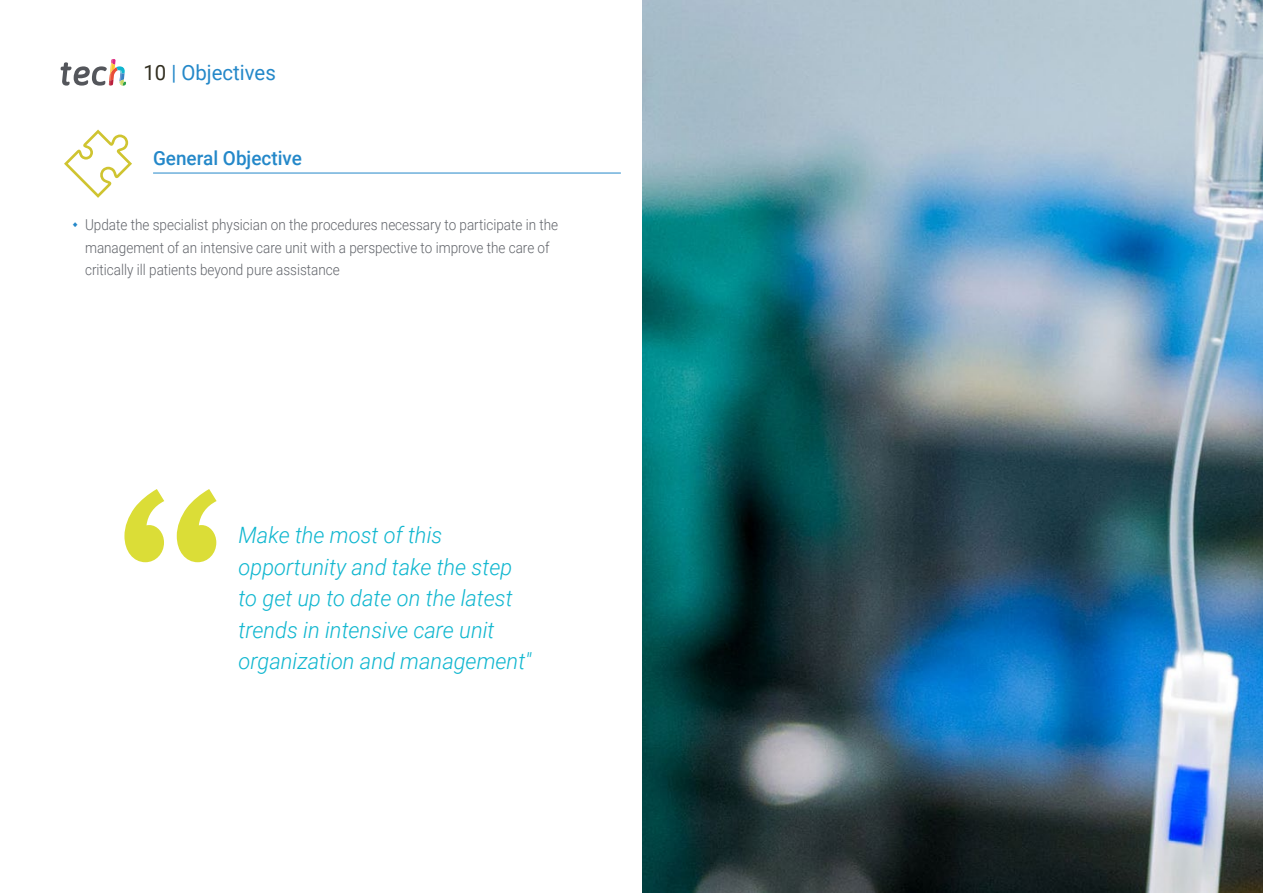
<style>
.page{position:relative;width:1263px;height:893px;background:#fff}
.page>*{position:absolute;margin:0;border:0;box-sizing:border-box;transform-origin:0 0}
.t1{font:italic 300 22.5px/31.5px "Roboto";color:#0fb6cf}
.t2{font:21px "Roboto";color:#2488c9}
.t3{font:500 19.5px "Roboto";color:#2488c9}
.t4{font:300 15px/22.5px "Roboto";color:#61646a;scale:.9 1}
.s1{color:#312e20}
</style>
<div class="page">
<hr style="left:153px;top:173px;width:468px;height:1px;background:#2488c9">
<svg style="left:64px;top:130px;width:68px;height:68px"></svg>
<svg style="left:61px;top:59px;width:65px;height:27px"></svg>
<img style="left:642px;top:0;width:621px;height:893px">
<svg style="left:124px;top:489px;width:93px;height:73px"></svg>
<h2 class="t2" style="left:144px;top:57px;width:134px"><span class="s1">10</span> | Objectives</h2>
<h3 class="t3" style="left:153px;top:144px;width:150px">General Objective</h3>
<p class="t4" style="left:85px;top:213px;width:527px">Update the specialist physician on the procedures necessary to participate in the management of an intensive care unit with a perspective to improve the care of critically ill patients beyond pure assistance</p>
<h1 class="t1" style="left:239px;top:518px;width:294px">Make the most of this opportunity and take the step to get up to date on the latest trends in intensive care unit organization and management"</h1>
</div>
